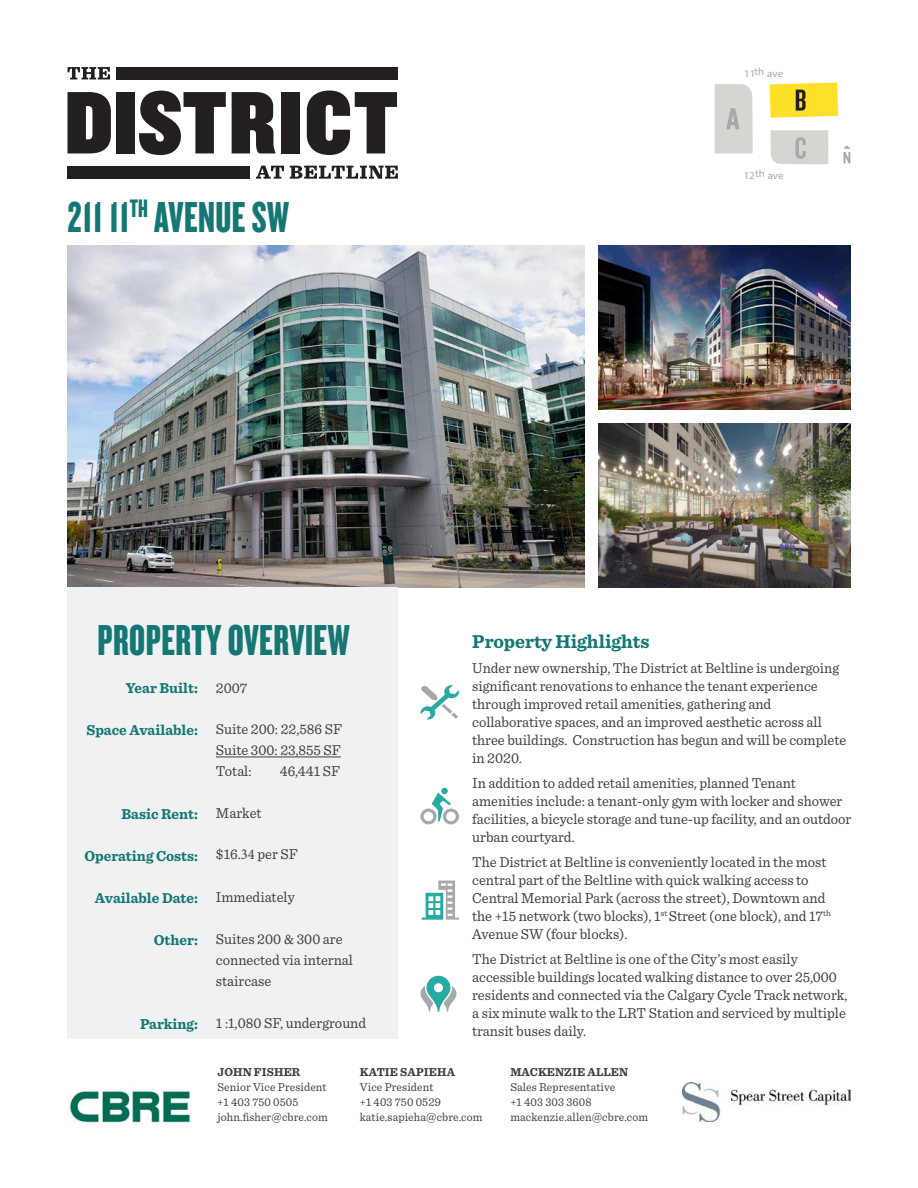
<style>
.page{position:relative;width:918px;height:1188px;background:#fff}
.page>*{position:absolute;margin:0;border:0;box-sizing:border-box;transform-origin:0 0}
.Property_Overview_Ti{font:45px "Knockout HTF68 Full Featherwt";letter-spacing:.01em;color:#147774;scale:.96 1}
.Property_Highlights{font:700 19.5px "Sentinel";color:#147774;scale:.96 1}
.Property_Highlights-2{font:15px/18px "Sentinel";color:#3e3e3f;scale:.96 1}
.Body_Copy__Left_Alig{font:15px/21px "Sentinel";color:#3e3e3f;text-align:justify;scale:.96 1}
.Labels__Right_Aligne{font:700 15px "Sentinel";color:#147774;scale:.96 1}
.Contact_Info{font:12px "Sentinel";letter-spacing:.01em;color:#3e3e3f;scale:.96 1}
.Contact_Info-2{font:700 12px "Sentinel";letter-spacing:.01em;color:#3e3e3f;scale:.96 1}
.t1{font:10.5px "Myriad Pro";color:#a6a8aa;scale:1.04 1}
.s1{font-family:"Minion Pro"}
</style>
<div class="page">
<img style="left:68px;top:245px;width:517px;height:342px">
<img style="left:598px;top:245px;width:252px;height:164px">
<img style="left:598px;top:423px;width:252px;height:164px">
<svg style="left:843px;top:145px;width:7px;height:18px"></svg>
<svg style="left:715px;top:84px;width:38px;height:69px;background:#d2d4cf"></svg>
<svg style="left:770px;top:82px;width:68px;height:36px;background:#f0d53a"></svg>
<svg style="left:771px;top:130px;width:57px;height:34px;background:#d1d3cf"></svg>
<svg style="left:68px;top:92px;width:43px;height:61px;background:#413d3e"></svg>
<div style="left:116px;top:92px;width:19px;height:61px;background:#231f20"></div>
<svg style="left:139px;top:91px;width:87px;height:64px"></svg>
<svg style="left:232px;top:92px;width:44px;height:61px;background:#484445"></svg>
<div style="left:281px;top:92px;width:18px;height:61px;background:#231f20"></div>
<svg style="left:307px;top:91px;width:90px;height:64px"></svg>
<svg style="left:256px;top:166px;width:28px;height:13px"></svg>
<svg style="left:290px;top:166px;width:108px;height:13px"></svg>
<svg style="left:68px;top:67px;width:42px;height:12px"></svg>
<div style="left:116px;top:67px;width:282px;height:13px;background:#231f20"></div>
<div style="left:68px;top:166px;width:182px;height:13px;background:#231f20"></div>
<div style="left:68px;top:587px;width:330px;height:451px;background:#f0f1f2"></div>
<img style="left:68px;top:1089px;width:123px;height:33px">
<img style="left:682px;top:1083px;width:168px;height:39px">
<svg style="left:420px;top:685px;width:39px;height:35px"></svg>
<svg style="left:420px;top:793px;width:39px;height:31px"></svg>
<div style="left:441px;top:788px;width:7px;height:6px;background:#28aaa2;border-radius:50%"></div>
<svg style="left:420px;top:976px;width:36px;height:36px"></svg>
<svg style="left:422px;top:881px;width:37px;height:39px"></svg>
<hr style="left:216px;top:757px;width:125px;height:1px;background:#3e3e3f">
<p class="t1" style="left:744px;top:67px;width:39px">11th ave</p>
<p class="Property_Overview_Ti" style="left:68px;top:194px;width:232px">211 11<sup>TH</sup> AVENUE SW</p>
<p class="t1" style="left:744px;top:169px;width:40px">12th ave</p>
<p class="Property_Overview_Ti" style="left:98px;top:617px;width:264px">PROPERTY OVERVIEW</p>
<p class="Labels__Right_Aligne" style="left:126px;top:676px;width:77px">Year Built:</p>
<p class="Labels__Right_Aligne" style="left:86px;top:718px;width:118px">Space Available:</p>
<p class="Property_Highlights" style="left:472px;top:626px;width:186px">Property Highlights</p>
<p class="Property_Highlights-2" style="left:472px;top:658px;width:391px">Under new ownership, The District at Beltline is undergoing significant renovations to enhance the tenant experience through improved retail amenities, gathering and collaborative spaces, and an improved aesthetic across all three buildings. Construction has begun and will be complete in 2020.</p>
<p class="Property_Highlights-2" style="left:472px;top:773px;width:397px">In addition to added retail amenities, planned Tenant amenities include: a tenant-only gym with locker and shower facilities, a bicycle storage and tune-up facility, and an outdoor urban courtyard.</p>
<p class="Property_Highlights-2" style="left:472px;top:852px;width:375px">The District at Beltline is conveniently located in the most central part of the Beltline with quick walking access to Central Memorial Park (across the street), Downtown and the +15 network (two blocks), 1<sup>st</sup> Street (one block), and 17<sup>th </sup>Avenue SW (four blocks).</p>
<p class="Property_Highlights-2" style="left:472px;top:949px;width:392px">The District at Beltline is one of the City’s most easily accessible buildings located walking distance to over 25,000 residents and connected via the Calgary Cycle Track network, a six minute walk to the LRT Station and serviced by multiple transit buses daily.</p>
<p class="Body_Copy__Left_Alig" style="left:216px;top:677px;width:34px">2007</p>
<p class="Body_Copy__Left_Alig" style="left:216px;top:718px;width:133px">Suite 200: 22,586 SF Suite 300: 23,855 SF Total:</p>
<p class="Body_Copy__Left_Alig" style="left:280px;top:760px;width:65px">46,441 SF</p>
<p class="Body_Copy__Left_Alig" style="left:216px;top:802px;width:49px">Market</p>
<p class="Body_Copy__Left_Alig" style="left:216px;top:843px;width:87px">$16.<span class="s1">34</span> per SF</p>
<p class="Body_Copy__Left_Alig" style="left:216px;top:886px;width:84px">Immediately</p>
<p class="Body_Copy__Left_Alig" style="left:216px;top:928px;width:144px;text-align:left">Suites 200 &amp; 300 are connected via internal staircase</p>
<p class="Body_Copy__Left_Alig" style="left:216px;top:1012px;width:158px">1 :1,080 SF, underground</p>
<p class="Contact_Info-2" style="left:218px;top:1063px;width:88px">JOHN FISHER</p>
<p class="Contact_Info" style="left:218px;top:1078px;width:115px">Senior Vice President</p>
<p class="Contact_Info" style="left:218px;top:1093px;width:86px">+1 403 750 0505</p>
<p class="Contact_Info" style="left:218px;top:1108px;width:116px">john.fisher@cbre.com</p>
<p class="Labels__Right_Aligne" style="left:121px;top:802px;width:81px">Basic Rent:</p>
<p class="Labels__Right_Aligne" style="left:85px;top:844px;width:120px">Operating Costs:</p>
<p class="Labels__Right_Aligne" style="left:95px;top:886px;width:109px">Available Date:</p>
<p class="Labels__Right_Aligne" style="left:154px;top:928px;width:48px">Other:</p>
<p class="Labels__Right_Aligne" style="left:140px;top:1012px;width:62px">Parking:</p>
<p class="Contact_Info-2" style="left:360px;top:1063px;width:101px">KATIE SAPIEHA</p>
<p class="Contact_Info" style="left:360px;top:1078px;width:78px">Vice President</p>
<p class="Contact_Info" style="left:360px;top:1093px;width:86px">+1 403 750 0529</p>
<p class="Contact_Info" style="left:360px;top:1108px;width:129px">katie.sapieha@cbre.com</p>
<p class="Contact_Info-2" style="left:510px;top:1063px;width:124px">MACKENZIE ALLEN</p>
<p class="Contact_Info" style="left:510px;top:1078px;width:111px">Sales Representative</p>
<p class="Contact_Info" style="left:510px;top:1093px;width:86px">+1 403 303 3608</p>
<p class="Contact_Info" style="left:510px;top:1108px;width:145px">mackenzie.allen@cbre.com</p>
</div>
